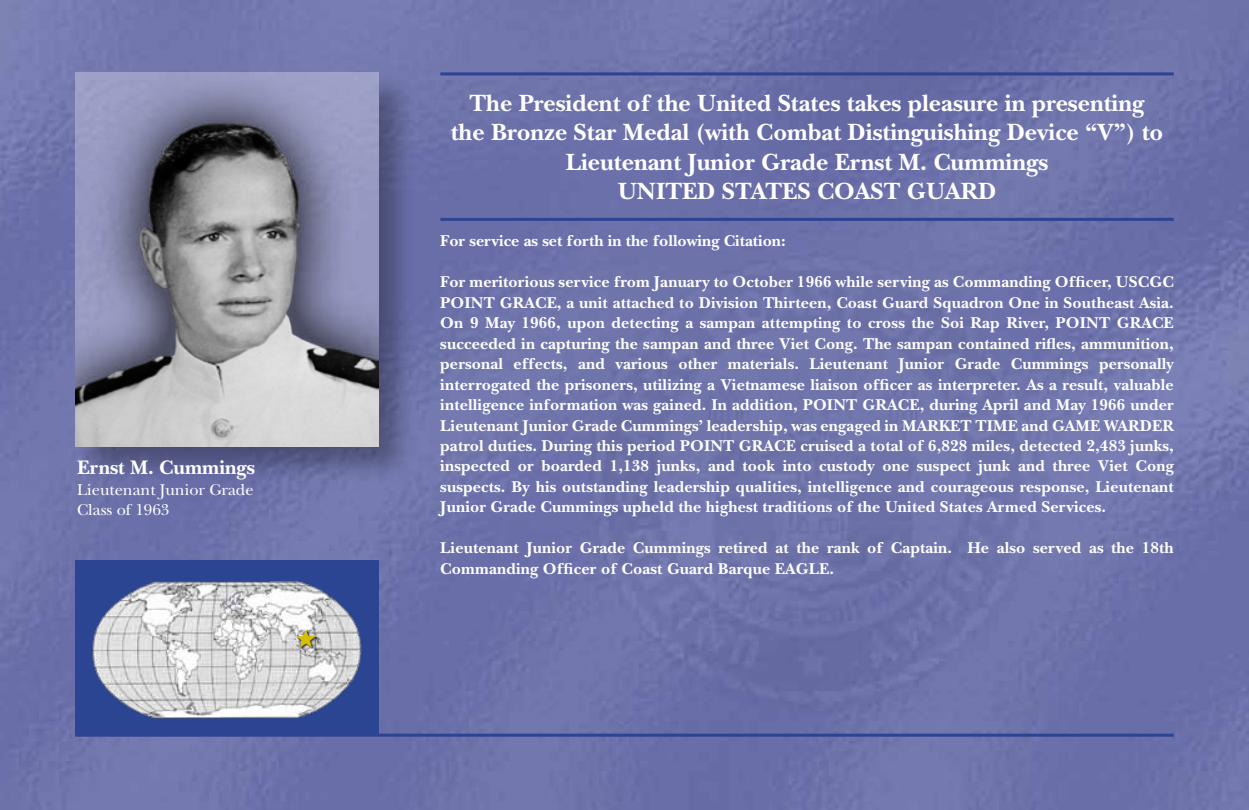
<style>
.page{position:relative;width:1249px;height:810px;background:#fff}
.page>*{position:absolute;margin:0;border:0;box-sizing:border-box;transform-origin:0 0}
.t1{font:700 24.5px/29.5px "New Baskerville";color:#fff;text-align:center}
.t2{font:700 20.5px "New Baskerville";color:#fff}
.t3{font:700 16.38px/20.5px "New Baskerville";letter-spacing:.01em;color:#fff;text-align:justify}
.t4{font:16.38px/20.6px "New Baskerville";color:#fff}
</style>
<div class="page">
<img style="left:0;top:0;width:1249px;height:810px">
<div style="left:75px;top:561px;width:304px;height:174px;background:#2c4592"></div>
<img style="left:92px;top:581px;width:270px;height:138px">
<svg style="left:73px;top:70px;width:344px;height:414px;background:#616596"></svg>
<hr style="left:440px;top:72px;width:734px;height:3px;background:#2c4592">
<hr style="left:440px;top:218px;width:734px;height:3px;background:#2c4592">
<hr style="left:75px;top:734px;width:1099px;height:3px;background:#2c4592">
<div style="left:297px;top:630px;width:20px;height:19px;background:#000;opacity:.75"></div>
<svg style="left:296px;top:629px;width:19px;height:19px"></svg>
<img style="left:76px;top:72px;width:303px;height:374px">
<p class="t2" style="left:77px;top:456px;width:179px">Ernst M. Cummings</p>
<p class="t4" style="left:77px;top:479px;width:178px">Lieutenant Junior Grade<br>Class of 1963</p>
<h1 class="t1" style="left:451px;top:88px;width:714px">The President of the United States takes pleasure in presenting the Bronze Star Medal (with Combat Distinguishing Device “V”) to Lieutenant Junior Grade Ernst M. Cummings<br>UNITED STATES COAST GUARD</h1>
<p class="t3" style="left:440px;top:231px;width:347px">For service as set forth in the following Citation:</p>
<p class="t3" style="left:440px;top:272px;width:735px">For meritorious service from January to October 1966 while serving as Commanding Officer, USCGC POINT GRACE, a unit attached to Division Thirteen, Coast Guard Squadron One in Southeast Asia.<br>On 9 May 1966, upon detecting a sampan attempting to cross the Soi Rap River, POINT GRACE succeeded in capturing the sampan and three Viet Cong. The sampan contained rifles, ammunition, personal effects, and various other materials. Lieutenant Junior Grade Cummings personally interrogated the prisoners, utilizing a Vietnamese liaison officer as interpreter. As a result, valuable intelligence information was gained. In addition, POINT GRACE, during April and May 1966 under Lieutenant Junior Grade Cummings’ leadership, was engaged in MARKET TIME and GAME WARDER patrol duties. During this period POINT GRACE cruised a total of 6,828 miles, detected 2,483 junks, inspected or boarded 1,138 junks, and took into custody one suspect junk and three Viet Cong suspects. By his outstanding leadership qualities, intelligence and courageous response, Lieutenant Junior Grade Cummings upheld the highest traditions of the United States Armed Services.</p>
<p class="t3" style="left:440px;top:538px;width:735px">Lieutenant Junior Grade Cummings retired at the rank of Captain. He also served as the 18th<br>Commanding Officer of Coast Guard Barque EAGLE.</p>
</div>
